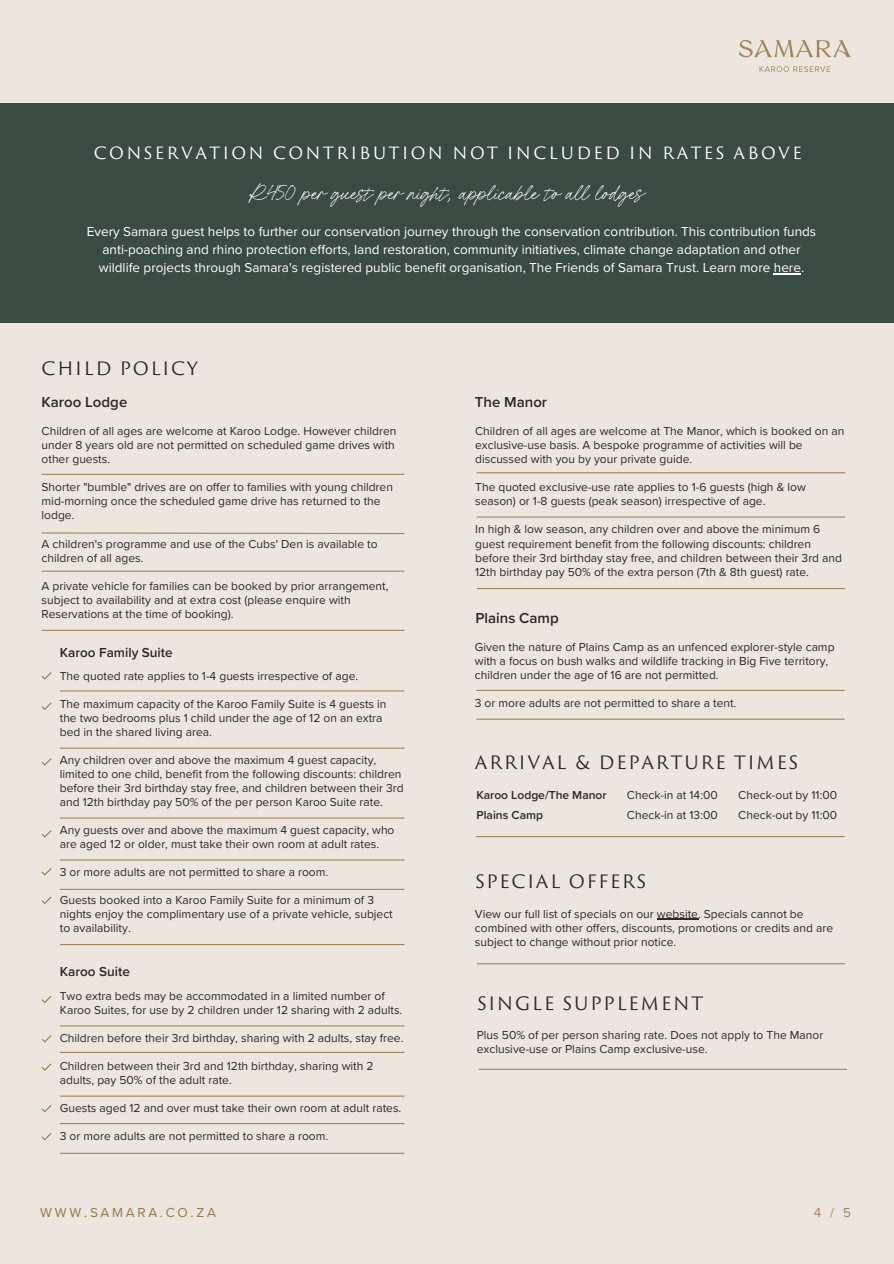
<style>
.page{position:relative;width:894px;height:1264px;background:#fff}
.page>*{position:absolute;margin:0;border:0;box-sizing:border-box;transform-origin:0 0}
.t1{font:22.5px "Miss Confidential";color:#fff}
.t2{font:18px "Trajan Sans Pro";letter-spacing:.1em;color:#2e2928}
.t3{font:16.5px "Trajan Sans Pro";letter-spacing:.15em;color:#fff}
.t4{font:600 15px "Proxima Nova";color:#2e2928}
.t5{font:13.5px/18px "Proxima Nova";color:#fff;text-align:center}
.t6{font:600 13.5px "Proxima Nova";color:#2e2928}
.t7{font:13.5px "Proxima Nova";letter-spacing:.2em;color:#96784a}
.t8{font:13.5px "Proxima Nova";color:#a3845e}
.t9{font:12px/14px "Proxima Nova";color:#2e2928}
.t10{font:600 12px "Proxima Nova";color:#2e2928}
</style>
<div class="page">
<div style="left:0;top:0;width:893px;height:1263px;background:#ece6de"></div>
<svg style="left:41px;top:532px;width:364px;height:2px"></svg>
<hr style="left:42px;top:570px;width:362px;height:1px;background:#a3845e">
<hr style="left:42px;top:629px;width:362px;height:2px;background:#a3845e">
<hr style="left:42px;top:474px;width:362px;height:1px;background:#a3845e">
<hr style="left:476px;top:588px;width:369px;height:1px;background:#a3845e">
<img style="left:739px;top:40px;width:111px;height:31px">
<hr style="left:475px;top:836px;width:369px;height:1px;background:#a3845e">
<div style="left:0;top:103px;width:893px;height:220px;background:#394b43"></div>
<svg style="left:773px;top:273px;width:27px;height:1px"></svg>
<hr style="left:60px;top:690px;width:344px;height:1px;background:#a3845e">
<hr style="left:60px;top:747px;width:344px;height:1px;background:#a3845e">
<hr style="left:60px;top:817px;width:344px;height:1px;background:#a3845e">
<hr style="left:60px;top:859px;width:344px;height:1px;background:#a3845e">
<hr style="left:60px;top:888px;width:344px;height:2px;background:#a3845e">
<hr style="left:60px;top:944px;width:344px;height:1px;background:#a3845e">
<hr style="left:60px;top:1025px;width:344px;height:1px;background:#a3845e">
<hr style="left:60px;top:1095px;width:344px;height:1px;background:#a3845e">
<hr style="left:60px;top:1122px;width:344px;height:2px;background:#a3845e">
<hr style="left:60px;top:1051px;width:344px;height:1px;background:#a3845e">
<hr style="left:60px;top:1152px;width:344px;height:1px;background:#a3845e">
<hr style="left:476px;top:472px;width:369px;height:1px;background:#a3845e">
<hr style="left:476px;top:516px;width:368px;height:1px;background:#a3845e">
<hr style="left:476px;top:690px;width:368px;height:1px;background:#a3845e">
<hr style="left:476px;top:718px;width:368px;height:1px;background:#a3845e">
<svg style="left:42px;top:672px;width:10px;height:7px"></svg>
<svg style="left:42px;top:702px;width:10px;height:8px"></svg>
<svg style="left:42px;top:758px;width:10px;height:7px"></svg>
<svg style="left:42px;top:830px;width:10px;height:7px"></svg>
<svg style="left:42px;top:868px;width:10px;height:7px"></svg>
<svg style="left:42px;top:896px;width:10px;height:8px"></svg>
<svg style="left:42px;top:995px;width:10px;height:8px"></svg>
<svg style="left:42px;top:1035px;width:10px;height:7px"></svg>
<svg style="left:42px;top:1063px;width:10px;height:7px"></svg>
<svg style="left:42px;top:1105px;width:10px;height:7px"></svg>
<svg style="left:42px;top:1133px;width:10px;height:7px"></svg>
<hr style="left:656px;top:918px;width:41px;height:1px;background:#2e2928">
<hr style="left:476px;top:963px;width:369px;height:1px;background:#a3845e">
<hr style="left:478px;top:1068px;width:368px;height:1px;background:#a3845e">
<p class="t3" style="left:94px;top:147px;width:709px">CONSERVATION CONTRIBUTION NOT INCLUDED IN RATES ABOVE</p>
<p class="t1" style="left:251px;top:178px;width:392px">R450 per guest per night, applicable to all lodges</p>
<p class="t5" style="left:87px;top:222px;width:730px">Every Samara guest helps to further our conservation journey through the conservation contribution. This contribution funds anti-poaching and rhino protection efforts, land restoration, community initiatives, climate change adaptation and other wildlife projects through Samara's registered public benefit organisation, The Friends of Samara Trust. Learn more here.</p>
<p class="t2" style="left:42px;top:361px;width:158px">CHILD POLICY</p>
<h2 class="t4" style="left:42px;top:393px;width:87px">Karoo Lodge</h2>
<h4 class="t4" style="left:474px;top:393px;width:74px">The Manor</h4>
<p class="t9" style="left:475px;top:425px;width:370px">Children of all ages are welcome at The Manor, which is booked on an exclusive-use basis. A bespoke programme of activities will be discussed with you by your private guide.</p>
<p class="t9" style="left:475px;top:481px;width:332px">The quoted exclusive-use rate applies to 1-6 guests (high &amp; low season) or 1-8 guests (peak season) irrespective of age.</p>
<p class="t9" style="left:475px;top:523px;width:368px">In high &amp; low season, any children over and above the minimum 6 guest requirement benefit from the following discounts: children before their 3rd birthday stay free, and children between their 3rd and 12th birthday pay 50% of the extra person (7th &amp; 8th guest) rate.</p>
<p class="t9" style="left:42px;top:425px;width:356px">Children of all ages are welcome at Karoo Lodge. However children under 8 years old are not permitted on scheduled game drives with other guests.</p>
<h2 class="t9" style="left:42px;top:481px;width:353px">Shorter "bumble" drives are on offer to families with young children mid-morning once the scheduled game drive has returned to the lodge.</h2>
<h1 class="t9" style="left:42px;top:537px;width:337px">A children's programme and use of the Cubs' Den is available to children of all ages.</h1>
<h5 class="t9" style="left:42px;top:579px;width:348px">A private vehicle for families can be booked by prior arrangement, subject to availability and at extra cost (please enquire with<br>Reservations at the time of booking).</h5>
<p class="t4" style="left:475px;top:609px;width:85px">Plains Camp</p>
<p class="t9" style="left:474px;top:640px;width:361px">Given the nature of Plains Camp as an unfenced explorer-style camp with a focus on bush walks and wildlife tracking in Big Five territory, children under the age of 16 are not permitted.</p>
<p class="t9" style="left:474px;top:696px;width:263px">3 or more adults are not permitted to share a tent.</p>
<p class="t6" style="left:60px;top:644px;width:114px">Karoo Family Suite</p>
<p class="t9" style="left:60px;top:669px;width:300px">The quoted rate applies to 1-4 guests irrespective of age.</p>
<p class="t9" style="left:60px;top:697px;width:328px">The maximum capacity of the Karoo Family Suite is 4 guests in the two bedrooms plus 1 child under the age of 12 on an extra bed in the shared living area.</p>
<p class="t9" style="left:60px;top:753px;width:345px">Any children over and above the maximum 4 guest capacity, limited to one child, benefit from the following discounts: children before their 3rd birthday stay free, and children between their 3rd and 12th birthday pay 50% of the per person Karoo Suite rate.</p>
<p class="t9" style="left:60px;top:823px;width:336px">Any guests over and above the maximum 4 guest capacity, who are aged 12 or older, must take their own room at adult rates.</p>
<p class="t9" style="left:60px;top:865px;width:270px">3 or more adults are not permitted to share a room.</p>
<h4 class="t9" style="left:60px;top:893px;width:334px">Guests booked into a Karoo Family Suite for a minimum of 3 nights enjoy the complimentary use of a private vehicle, subject to availability.</h4>
<p class="t6" style="left:60px;top:963px;width:71px">Karoo Suite</p>
<p class="t9" style="left:60px;top:989px;width:344px">Two extra beds may be accommodated in a limited number of<br>Karoo Suites, for use by 2 children under 12 sharing with 2 adults.</p>
<p class="t9" style="left:60px;top:1031px;width:345px">Children before their 3rd birthday, sharing with 2 adults, stay free.</p>
<p class="t9" style="left:60px;top:1059px;width:315px">Children between their 3rd and 12th birthday, sharing with 2 adults, pay 50% of the adult rate.</p>
<p class="t9" style="left:60px;top:1101px;width:343px">Guests aged 12 and over must take their own room at adult rates.</p>
<p class="t9" style="left:60px;top:1129px;width:270px">3 or more adults are not permitted to share a room.</p>
<p class="t2" style="left:475px;top:755px;width:324px">ARRIVAL &amp; DEPARTURE TIMES</p>
<p class="t9" style="left:738px;top:788px;width:100px">Check-out by 11:00</p>
<p class="t9" style="left:626px;top:788px;width:92px">Check-in at 14:00</p>
<p class="t10" style="left:476px;top:788px;width:132px">Karoo Lodge/The Manor</p>
<p class="t10" style="left:476px;top:807px;width:68px">Plains Camp</p>
<p class="t9" style="left:626px;top:808px;width:92px">Check-in at 13:00</p>
<h4 class="t9" style="left:738px;top:808px;width:100px">Check-out by 11:00</h4>
<h4 class="t2" style="left:475px;top:874px;width:172px">SPECIAL OFFERS</h4>
<p class="t9" style="left:475px;top:907px;width:360px">View our full list of specials on our website. Specials cannot be combined with other offers, discounts, promotions or credits and are subject to change without prior notice.</p>
<h6 class="t2" style="left:477px;top:996px;width:227px">SINGLE SUPPLEMENT</h6>
<h2 class="t9" style="left:476px;top:1028px;width:348px">Plus 50% of per person sharing rate. Does not apply to The Manor exclusive-use or Plains Camp exclusive-use.</h2>
<p class="t7" style="left:40px;top:1204px;width:177px">WWW.SAMARA.CO.ZA</p>
<p class="t8" style="left:813px;top:1204px;width:39px">4/5</p>
</div>
